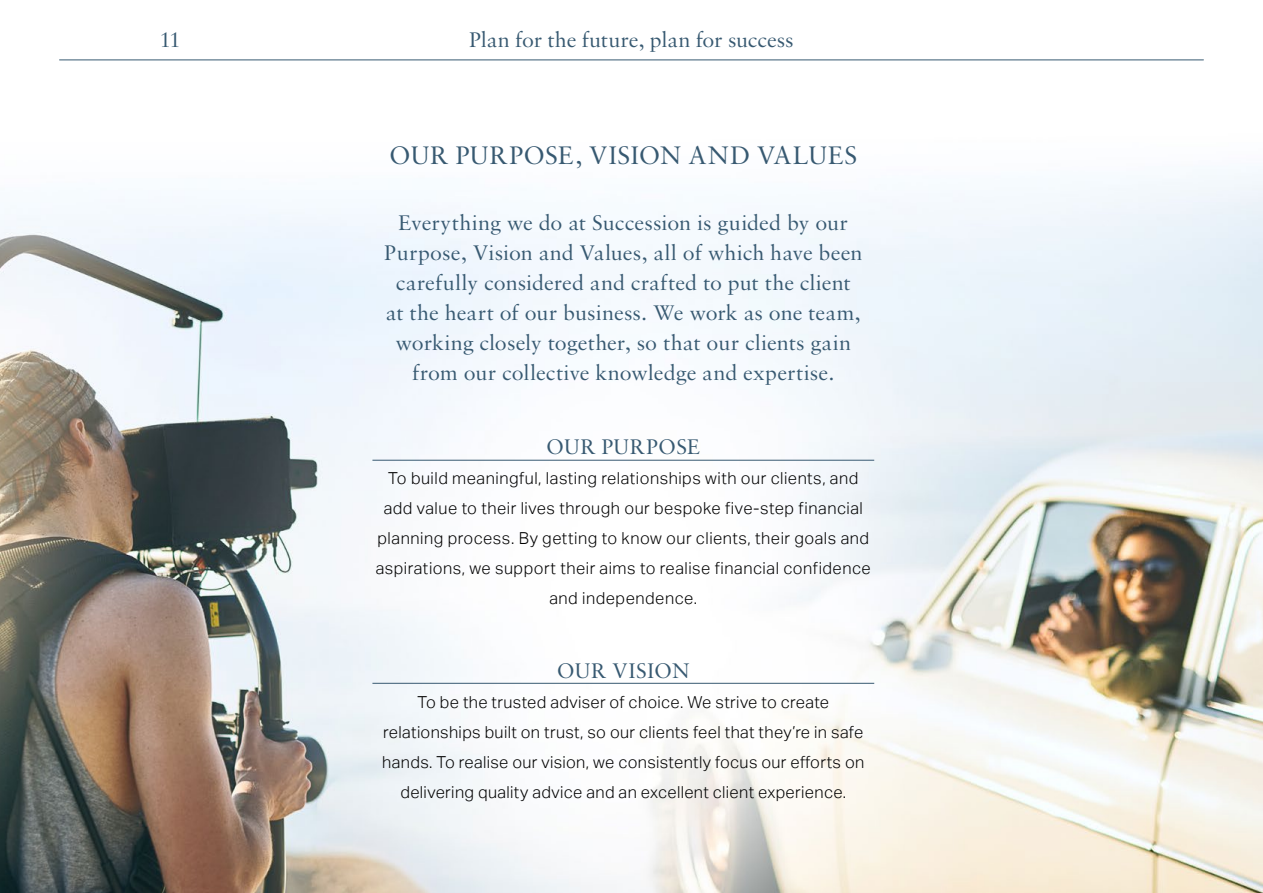
<style>
.page{position:relative;width:1263px;height:893px;background:#fff}
.page>*{position:absolute;margin:0;border:0;box-sizing:border-box;transform-origin:0 0}
.t1{font:27px "Sabon MT Pro";letter-spacing:.01em;color:#375971}
.t2{font:22.5px/30px "Sabon MT Pro";color:#375971;text-align:center}
.t3{font:300 16.5px/30px "Aktiv Grotesk Trial";letter-spacing:.025em;color:#000;text-align:center}
</style>
<div class="page">
<img style="left:0;top:59px;width:1263px;height:834px">
<hr style="left:372px;top:460px;width:502px;height:1px;background:#375971">
<hr style="left:372px;top:683px;width:502px;height:1px;background:#375971">
<hr style="left:60px;top:60px;width:1143px;height:1px;background:#375971">
<h2 class="t2" style="left:160px;top:24px;width:22px">11</h2>
<h2 class="t2" style="left:469px;top:24px;width:326px">Plan for the future, plan for success</h2>
<h1 class="t1" style="left:389px;top:137px;width:470px">OUR PURPOSE, VISION AND VALUES</h1>
<p class="t2" style="left:384px;top:207px;width:480px">Everything we do at Succession is guided by our Purpose, Vision and Values, all of which have been carefully considered and crafted to put the client at the heart of our business. We work as one team, working closely together, so that our clients gain from our collective knowledge and expertise.</p>
<h2 class="t2" style="left:546px;top:431px;width:156px">OUR PURPOSE</h2>
<p class="t3" style="left:376px;top:463px;width:497px">To build meaningful, lasting relationships with our clients, and add value to their lives through our bespoke five-step financial planning process. By getting to know our clients, their goals and aspirations, we support their aims to realise financial confidence and independence.</p>
<h2 class="t2" style="left:557px;top:655px;width:134px">OUR VISION</h2>
<p class="t3" style="left:382px;top:687px;width:484px">To be the trusted adviser of choice. We strive to create relationships built on trust, so our clients feel that they’re in safe hands. To realise our vision, we consistently focus our efforts on delivering quality advice and an excellent client experience.</p>
</div>
